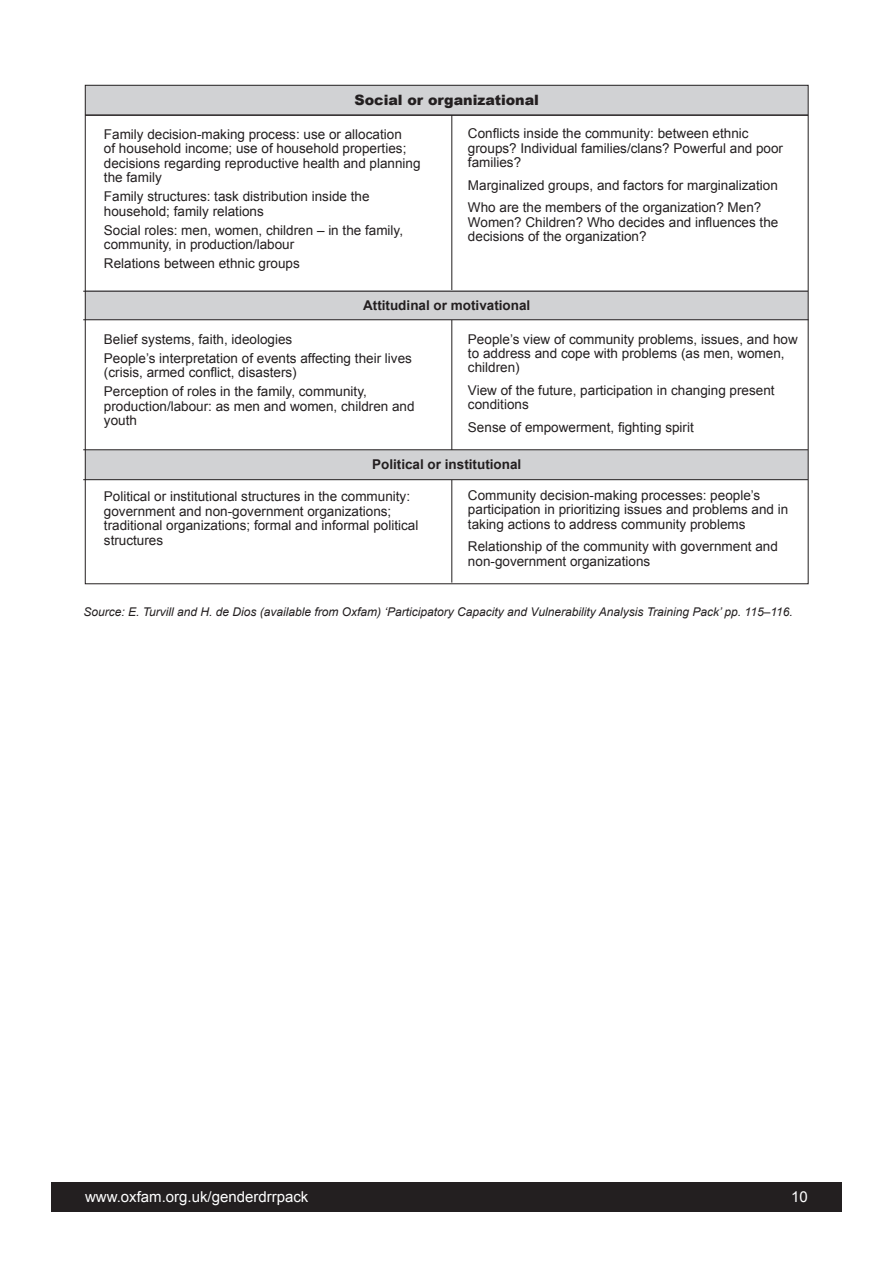
<style>
.page{position:relative;width:893px;height:1263px;background:#fff}
.page>*{position:absolute;margin:0;border:0;box-sizing:border-box;transform-origin:0 0}
.t1{font:15px "Arial";color:#fff}
.t2{font:900 14.25px "Arial";color:#231f20}
.t3{font:13.5px/14.5px "Arial";color:#231f20}
.t4{font:700 13.5px "Arial";color:#231f20}
.t5{font:italic 12px "Arial";color:#231f20}
</style>
<div class="page">
<hr style="left:452px;top:115px;width:1px;height:468px;background:#231f20">
<div style="left:85px;top:291px;width:723px;height:29px;background:#d1d2d4"></div>
<div style="left:85px;top:450px;width:723px;height:29px;background:#d1d2d4"></div>
<div style="left:85px;top:85px;width:723px;height:30px;background:#d1d2d4"></div>
<hr style="left:83px;top:479px;width:725px;height:1px;background:#231f20">
<hr style="left:83px;top:449px;width:725px;height:1px;background:#231f20">
<hr style="left:83px;top:319px;width:725px;height:1px;background:#231f20">
<hr style="left:83px;top:291px;width:725px;height:1px;background:#231f20">
<hr style="left:85px;top:115px;width:723px;height:1px;background:#231f20">
<div style="left:51px;top:1182px;width:791px;height:30px;background:#231f20"></div>
<p class="t2" style="left:354px;top:89px;width:186px">Social or organizational</p>
<p class="t3" style="left:104px;top:127px;width:318px">Family decision-making process: use or allocation<br>of household income; use of household properties; decisions regarding reproductive health and planning the family</p>
<p class="t3" style="left:104px;top:189px;width:267px">Family structures: task distribution inside the household; family relations</p>
<p class="t3" style="left:104px;top:223px;width:301px">Social roles: men, women, children – in the family, community, in production/labour</p>
<p class="t3" style="left:104px;top:256px;width:197px">Relations between ethnic groups</p>
<p class="t3" style="left:468px;top:127px;width:317px">Conflicts inside the community: between ethnic groups? Individual families/clans? Powerful and poor families?</p>
<p class="t3" style="left:468px;top:174px;width:311px;line-height:22.8px">Marginalized groups, and factors for marginalization<br>Who are the members of the organization? Men?</p>
<p class="t3" style="left:468px;top:215px;width:312px">Women? Children? Who decides and influences the decisions of the organization?</p>
<p class="t4" style="left:363px;top:296px;width:169px">Attitudinal or motivational</p>
<p class="t3" style="left:104px;top:330px;width:309px;line-height:18.9px">Belief systems, faith, ideologies<br>People’s interpretation of events affecting their lives</p>
<p class="t3" style="left:104px;top:363px;width:264px;line-height:18.9px">(crisis, armed conflict, disasters)<br>Perception of roles in the family, community,</p>
<p class="t3" style="left:104px;top:399px;width:312px">production/labour: as men and women, children and youth</p>
<p class="t3" style="left:468px;top:332px;width:331px">People’s view of community problems, issues, and how to address and cope with problems (as men, women, children)</p>
<p class="t3" style="left:468px;top:383px;width:308px">View of the future, participation in changing present conditions</p>
<p class="t3" style="left:468px;top:420px;width:227px">Sense of empowerment, fighting spirit</p>
<p class="t4" style="left:372px;top:455px;width:151px">Political or institutional</p>
<p class="t3" style="left:104px;top:489px;width:316px">Political or institutional structures in the community: government and non-government organizations; traditional organizations; formal and informal political structures</p>
<p class="t3" style="left:468px;top:488px;width:322px">Community decision-making processes: people’s participation in prioritizing issues and problems and in taking actions to address community problems</p>
<p class="t3" style="left:468px;top:540px;width:311px">Relationship of the community with government and non-government organizations</p>
<p class="t5" style="left:83px;top:604px;width:711px">Source: E. Turvill and H. de Dios (available from Oxfam) ‘Participatory Capacity and Vulnerability Analysis Training Pack’ pp. 115–116.</p>
<p class="t1" style="left:85px;top:1186px;width:225px">www.oxfam.org.uk/genderdrrpack</p>
<p class="t1" style="left:791px;top:1186px;width:18px">10</p>
</div>
